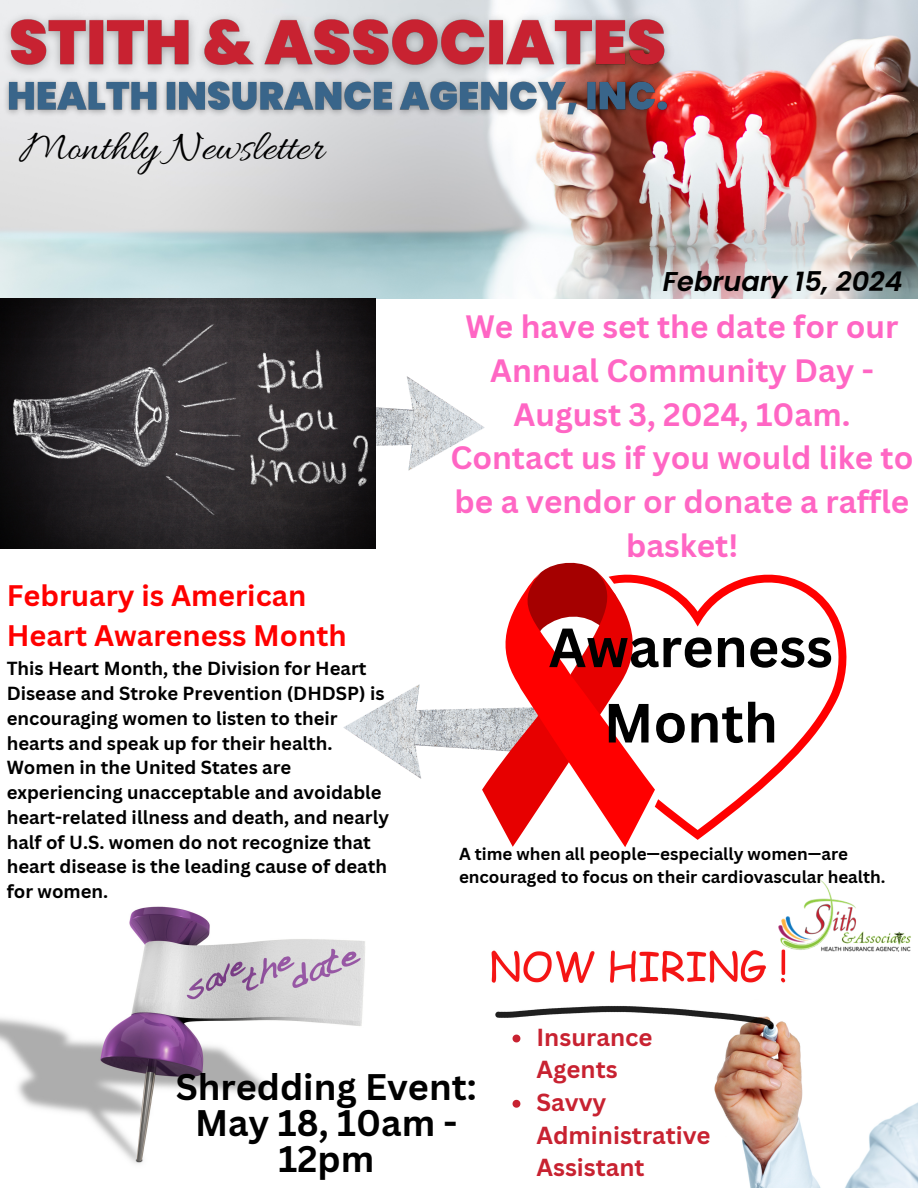
<style>
.page{position:relative;width:918px;height:1188px;background:#fff}
.page>*{position:absolute;margin:0;border:0;box-sizing:border-box;transform-origin:0 0}
.t1{font:700 54px/75.3px "Canva Sans";color:#000;text-align:center}
.t2{font:43.5px "Allura";color:#000}
.t3{font:700 36px/36px "Canva Sans";color:#000;text-align:center}
.t4{font:700 31.5px/43.8px "Canva Sans";color:#ff66c4;text-align:center}
.t5{font:700 28.95px/40.5px "Canva Sans";color:#f00}
.t6{font:italic 600 27.15px "Poppins";color:#000}
.t7{font:700 24px/32.7px "Canva Sans";color:#c82231}
.t8{font:700 18.45px/24.8px "Canva Sans";color:#000}
.t9{font:700 16.95px/23.7px "Canva Sans";color:#000}
</style>
<div class="page">
<img style="left:0;top:0;width:918px;height:298px">
<img style="left:376px;top:377px;width:108px;height:93px">
<img style="left:0;top:298px;width:376px;height:250px">
<img style="left:343px;top:685px;width:139px;height:93px">
<img style="left:0;top:906px;width:365px;height:258px">
<img style="left:491px;top:950px;width:427px;height:238px">
<img style="left:777px;top:877px;width:134px;height:80px">
<svg style="left:541px;top:562px;width:57px;height:10px"></svg>
<svg style="left:482px;top:708px;width:15px;height:110px"></svg>
<svg style="left:497px;top:572px;width:350px;height:275px"></svg>
<img style="left:0;top:0;width:682px;height:87px">
<img style="left:0;top:68px;width:679px;height:59px">
<svg style="left:513px;top:1035px;width:7px;height:7px"></svg>
<svg style="left:513px;top:1100px;width:7px;height:8px"></svg>
<p class="t2" style="left:19px;top:123px;width:306px">Monthly Newsletter</p>
<p class="t5" style="left:7px;top:574px;width:341px">February is American<br>Heart Awareness Month</p>
<p class="t8" style="left:7px;top:656px;width:384px">This Heart Month, the Division for Heart Disease and Stroke Prevention (DHDSP) is encouraging women to listen to their hearts and speak up for their health.<br>Women in the United States are experiencing unacceptable and avoidable heart-related illness and death, and nearly half of U.S. women do not recognize that heart disease is the leading cause of death for women.</p>
<p class="t6" style="left:663px;top:262px;width:241px">February 15, 2024</p>
<p class="t4" style="left:450px;top:304px;width:465px">We have set the date for our<br>Annual Community Day -<br>August 3, 2024, 10am.<br>Contact us if you would like to be a vendor or donate a raffle basket!</p>
<h2 class="t1" style="left:549px;top:609px;width:286px">Awareness<br>Month</h2>
<p class="t9" style="left:459px;top:841px;width:428px">A time when all people—especially women—are encouraged to focus on their cardiovascular health.</p>
<p class="t3" style="left:176px;top:1068px;width:302px">Shredding Event:<br>May 18, 10am -<br>12pm</p>
<p class="t7" style="left:536px;top:1020px;width:118px">Insurance<br>Agents</p>
<p class="t7" style="left:536px;top:1085px;width:176px">Savvy<br>Administrative<br>Assistant</p>
</div>
